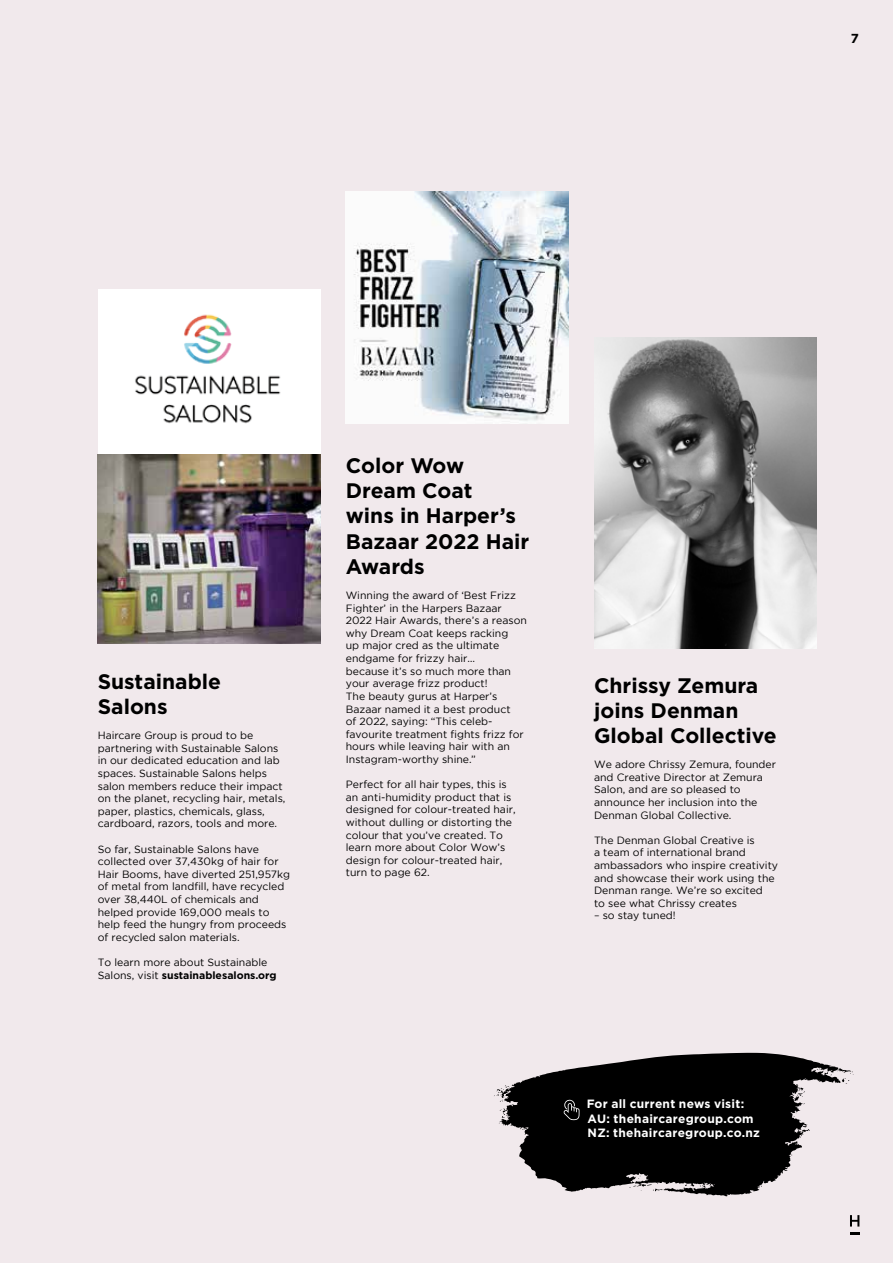
<style>
.page{position:relative;width:893px;height:1263px;background:#f1e9ec}
.page>*{position:absolute;margin:0;border:0;box-sizing:border-box;transform-origin:0 0}
.t1{font:700 21px/25.2px "Gotham";color:#000}
.t2{font:700 13.05px "Gotham";color:#000}
.t3{font:700 12px/14.4px "Gotham";letter-spacing:.02em;color:#fff}
.t4{font:10.5px/12.6px "Gotham";color:#000}
.s1{font-weight:700}
</style>
<div class="page">
<svg style="left:494px;top:1052px;width:360px;height:145px;fill:#000"></svg>
<svg style="left:563px;top:1100px;width:16px;height:20px"></svg>
<img style="left:346px;top:191px;width:222px;height:233px">
<img style="left:594px;top:338px;width:223px;height:310px">
<div style="left:98px;top:289px;width:222px;height:178px;background:#fff"></div>
<img style="left:135px;top:314px;width:146px;height:110px">
<img style="left:98px;top:454px;width:222px;height:189px">
<svg style="left:850px;top:1215px;width:9px;height:11px"></svg>
<svg style="left:850px;top:1232px;width:9px;height:2px"></svg>
<p class="t2" style="left:851px;top:30px;width:10px">7</p>
<h1 class="t1" style="left:98px;top:669px;width:125px">Sustainable<br>Salons</h1>
<p class="t4" style="left:98px;top:729px;width:189px">Haircare Group is proud to be partnering with Sustainable Salons in our dedicated education and lab spaces. Sustainable Salons helps salon members reduce their impact on the planet, recycling hair, metals, paper, plastics, chemicals, glass, cardboard, razors, tools and more.</p>
<p class="t4" style="left:98px;top:842px;width:194px">So far, Sustainable Salons have collected over 37,430kg of hair for Hair Booms, have diverted 251,957kg of metal from landfill, have recycled over 38,440L of chemicals and helped provide 169,000 meals to help feed the hungry from proceeds of recycled salon materials.</p>
<p class="t4" style="left:98px;top:956px;width:180px">To learn more about Sustainable<br>Salons, visit <span class="s1">sustainablesalons.org</span></p>
<h1 class="t1" style="left:346px;top:453px;width:185px">Color Wow<br>Dream Coat<br>wins in Harper’s<br>Bazaar 2022 Hair<br>Awards</h1>
<p class="t4" style="left:346px;top:589px;width:183px">Winning the award of ‘Best Frizz<br>Fighter’ in the Harpers Bazaar<br>2022 Hair Awards, there’s a reason why Dream Coat keeps racking<br>up major cred as the ultimate endgame for frizzy hair…<br>because it’s so much more than your average frizz product!<br>The beauty gurus at Harper’s<br>Bazaar named it a best product<br>of 2022, saying: “This celeb&shy;favourite treatment fights frizz for hours while leaving hair with an<br>Instagram-worthy shine.”</p>
<p class="t4" style="left:346px;top:778px;width:171px">Perfect for all hair types, this is an anti-humidity product that is designed for colour-treated hair, without dulling or distorting the colour that you’ve created. To learn more about Color Wow’s design for colour-treated hair, turn to page 62.</p>
<h1 class="t1" style="left:594px;top:672px;width:184px">Chrissy Zemura joins Denman<br>Global Collective</h1>
<p class="t4" style="left:594px;top:758px;width:183px">We adore Chrissy Zemura, founder and Creative Director at Zemura<br>Salon, and are so pleased to announce her inclusion into the<br>Denman Global Collective.</p>
<p class="t4" style="left:594px;top:833px;width:186px">The Denman Global Creative is<br>a team of international brand ambassadors who inspire creativity and showcase their work using the<br>Denman range. We’re so excited<br>to see what Chrissy creates</p>
<p class="t4" style="left:594px;top:909px;width:83px">– so stay tuned!</p>
<p class="t3" style="left:587px;top:1096px;width:175px">For all current news visit:<br>AU: thehaircaregroup.com<br>NZ: thehaircaregroup.co.nz</p>
</div>
